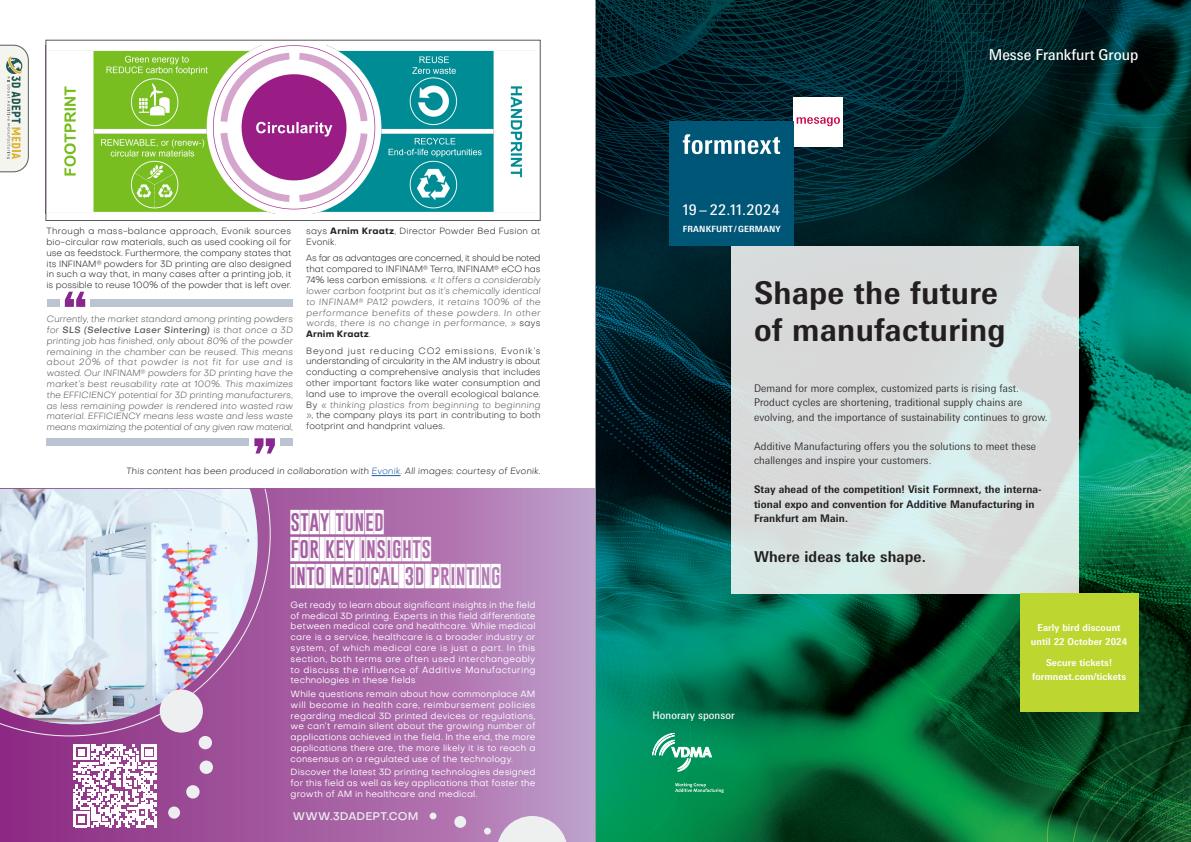
<style>
.page{position:relative;width:1191px;height:842px;background:#fff}
.page>*{position:absolute;margin:0;border:0;box-sizing:border-box;transform-origin:0 0}
.t1{font:700 31.3px/37.1px "Messe Univers";letter-spacing:.01em;color:#231f20}
.style_ymar_de_paragr{font:24px "Gobold Blocky";letter-spacing:.02em;color:#fff}
.t2{font:700 15px "Messe Univers";letter-spacing:.01em;color:#231f20}
.t3{font:15px "Messe Univers";color:#fff}
.t4{font:14.7px "Messe Univers";letter-spacing:.03em;color:#fff}
.t5{font:500 11px "Objective";letter-spacing:.005em;color:#ecedee}
.t6{font:300 10.5px/14.5px "Messe Univers";letter-spacing:.01em;color:#231f20}
.t7{font:700 10.5px/14.5px "Messe Univers";letter-spacing:.01em;color:#231f20}
.t8{font:10.5px "Messe Univers";letter-spacing:.01em;color:#fff}
.t9{font:700 9.5px/14px "Messe Univers";letter-spacing:.01em;color:#fff;text-align:center}
.style_ymar_de_paragr-2{font:italic 300 9px/10.8px "Objective";letter-spacing:-.01em;color:#57585a;text-align:justify}
.style_ymar_de_paragr-3{font:9px/10.8px "Objective";letter-spacing:.01em;color:#fff;text-align:justify}
.style_ymar_de_paragr-4{font:300 9px/10.8px "Objective";color:#231f20;text-align:justify}
.style_ymar_de_paragr-5{font:italic 300 9px "Objective";letter-spacing:.02em;color:#231f20}
.t10{font:700 8.6px "Messe Univers";letter-spacing:.02em;color:#fff}
.s1{font-weight:500}
.s2{font-weight:700}
.s3{font-style:normal;color:#231f20}
.s4{font-weight:700;font-style:normal;color:#231f20}
.s5{font-style:italic;color:#57585a}
.s6{color:#175d9e}
</style>
<div class="page">
<svg style="left:0;top:45px;width:29px;height:127px"></svg>
<img style="left:47px;top:46px;width:488px;height:167px">
<div style="left:45px;top:40px;width:496px;height:181px;border:1px solid #57585a"></div>
<svg style="left:371px;top:475px;width:29px;height:1px"></svg>
<svg style="left:0;top:489px;width:595px;height:353px;background:#ab6dab"></svg>
<div style="left:168px;top:806px;width:12px;height:13px;background:#ededed;border-radius:50%"></div>
<svg style="left:0;top:489px;width:271px;height:247px;background:#9f5299"></svg>
<img style="left:0;top:489px;width:258px;height:235px">
<div style="left:160px;top:689px;width:43px;height:44px;background:#edeff0;border-radius:50%"></div>
<div style="left:186px;top:785px;width:14px;height:13px;background:#edeff0;border-radius:50%"></div>
<div style="left:200px;top:760px;width:13px;height:14px;background:#edeff0;border-radius:50%"></div>
<div style="left:199px;top:736px;width:13px;height:13px;background:#edeff0;border-radius:50%"></div>
<svg style="left:74px;top:744px;width:83px;height:83px"></svg>
<div style="left:429px;top:812px;width:7px;height:7px;background:#edeff0;border-radius:50%"></div>
<div style="left:454px;top:816px;width:12px;height:12px;background:#edeff0;border-radius:50%"></div>
<div style="left:484px;top:828px;width:7px;height:6px;background:#edeff0;border-radius:50%"></div>
<svg style="left:497px;top:816px;width:70px;height:26px;background:#ded4e1"></svg>
<hr style="left:595px;top:0;width:1px;height:842px;background:#939598">
<img style="left:596px;top:0;width:595px;height:842px">
<div style="left:793px;top:97px;width:50px;height:49px;background:#fff"></div>
<svg style="left:796px;top:117px;width:44px;height:9px"></svg>
<div style="left:669px;top:122px;width:124px;height:124px;background:#005676"></div>
<svg style="left:683px;top:134px;width:97px;height:20px"></svg>
<svg style="left:731px;top:246px;width:348px;height:347px;background:#d8dedd"></svg>
<svg style="left:652px;top:733px;width:60px;height:38px"></svg>
<svg style="left:675px;top:783px;width:48px;height:10px"></svg>
<div style="left:1020px;top:593px;width:118px;height:118px;background:#bed630"></div>
<svg style="left:65px;top:292px;width:20px;height:15px"></svg>
<svg style="left:254px;top:438px;width:21px;height:15px"></svg>
<div style="left:47px;top:438px;width:202px;height:8px;background:#bac5d1"></div>
<div style="left:280px;top:438px;width:13px;height:8px;background:#bac5d1"></div>
<div style="left:47px;top:299px;width:12px;height:8px;background:#bac5d1"></div>
<div style="left:91px;top:299px;width:202px;height:8px;background:#bac5d1"></div>
<p class="style_ymar_de_paragr-4" style="left:47px;top:225px;width:246px">Through a mass-balance approach, Evonik sources bio-circular raw materials, such as used cooking oil for use as feedstock. Furthermore, the company states that its INFINAM<sup>®</sup> powders for 3D printing are also designed in such a way that, in many cases after a printing job, it is possible to reuse 100% of the powder that is left over.</p>
<p class="style_ymar_de_paragr-2" style="left:47px;top:314px;width:248px">Currently, the market standard among printing powders for <span class="s1">SLS (Selective Laser Sintering)</span> is that once a 3D printing job has finished, only about 80% of the powder remaining in the chamber can be reused. This means about 20% of that powder is not fit for use and is wasted. Our INFINAM<sup>®</sup> powders for 3D printing have the market’s best reusability rate at 100%. This maximizes the EFFICIENCY potential for 3D printing manufacturers, as less remaining powder is rendered into wasted raw material. EFFICIENCY means less waste and less waste means maximizing the potential of any given raw material,</p>
<p class="style_ymar_de_paragr-4" style="left:306px;top:226px;width:236px">says <span class="s2">Arnim Kraatz</span>, Director Powder Bed Fusion at<br>Evonik.</p>
<p class="style_ymar_de_paragr-2" style="left:306px;top:253px;width:236px"><span class="s3">As far as advantages are concerned, it should be noted that compared to INFINAM</span><sup>®</sup> <span class="s3">Terra, INFINAM</span><sup>®</sup> <span class="s3">eCO has 74% less carbon emissions.</span> « It offers a considerably lower carbon footprint but as it’s chemically identical to INFINAM<sup>®</sup> PA12 powders, it retains 100% of the performance benefits of these powders. In other words, there is no change in performance, » <span class="s3">says </span><span class="s4">Arnim Kraatz</span><span class="s3">.</span></p>
<p class="style_ymar_de_paragr-4" style="left:306px;top:345px;width:236px">Beyond just reducing CO2 emissions, Evonik’s understanding of circularity in the AM industry is about conducting a comprehensive analysis that includes other important factors like water consumption and land use to improve the overall ecological balance.<br>By <span class="s5">« thinking plastics from beginning to beginning »</span>, the company plays its part in contributing to both footprint and handprint values.</p>
<p class="style_ymar_de_paragr-5" style="left:126px;top:465px;width:416px">This content has been produced in collaboration with <span class="s6">Evonik</span>. All images: courtesy of Evonik.</p>
<p class="style_ymar_de_paragr" style="left:291px;top:506px;width:95px">STAY TUNED</p>
<p class="style_ymar_de_paragr" style="left:291px;top:533px;width:142px">FOR KEY INSIGHTS</p>
<p class="style_ymar_de_paragr" style="left:291px;top:560px;width:212px">INTO MEDICAL 3D PRINTING</p>
<p class="style_ymar_de_paragr-3" style="left:291px;top:599px;width:246px">Get ready to learn about significant insights in the field of medical 3D printing. Experts in this field differentiate between medical care and healthcare. While medical care is a service, healthcare is a broader industry or system, of which medical care is just a part. In this section, both terms are often used interchangeably to discuss the influence of Additive Manufacturing technologies in these fields</p>
<p class="style_ymar_de_paragr-3" style="left:291px;top:688px;width:246px">While questions remain about how commonplace AM will become in health care, reimbursement policies regarding medical 3D printed devices or regulations, we can’t remain silent about the growing number of applications achieved in the field. In the end, the more applications there are, the more likely it is to reach a consensus on a regulated use of the technology.</p>
<p class="style_ymar_de_paragr-3" style="left:291px;top:767px;width:246px">Discover the latest 3D printing technologies designed for this field as well as key applications that foster the growth of AM in healthcare and medical.</p>
<p class="t5" style="left:293px;top:809px;width:127px">WWW.3DADEPT.COM</p>
<p class="t4" style="left:683px;top:201px;width:98px">19 – 22.11.2024</p>
<p class="t10" style="left:683px;top:224px;width:99px">FRANKFURT /GERMANY</p>
<p class="t3" style="left:988px;top:46px;width:151px">Messe Frankfurt Group</p>
<p class="t1" style="left:754px;top:274px;width:253px">Shape the future of manufacturing</p>
<p class="t6" style="left:754px;top:381px;width:295px">Demand for more complex, customized parts is rising fast.<br>Product cycles are shortening, traditional supply chains are evolving, and the importance of sustainability continues to grow.</p>
<p class="t6" style="left:754px;top:439px;width:283px">Additive Manufacturing offers you the solutions to meet these challenges and inspire your customers.</p>
<p class="t7" style="left:754px;top:482px;width:289px">Stay ahead of the competition! Visit Formnext, the interna&shy;tional expo and convention for Additive Manufacturing in<br>Frankfurt am Main.</p>
<p class="t2" style="left:754px;top:547px;width:173px">Where ideas take shape.</p>
<p class="t8" style="left:652px;top:709px;width:84px">Honorary sponsor</p>
<p class="t9" style="left:1031px;top:621px;width:98px">Early bird discount until 22 October 2024</p>
<p class="t9" style="left:1032px;top:656px;width:95px">Secure tickets! formnext.com/tickets</p>
</div>
